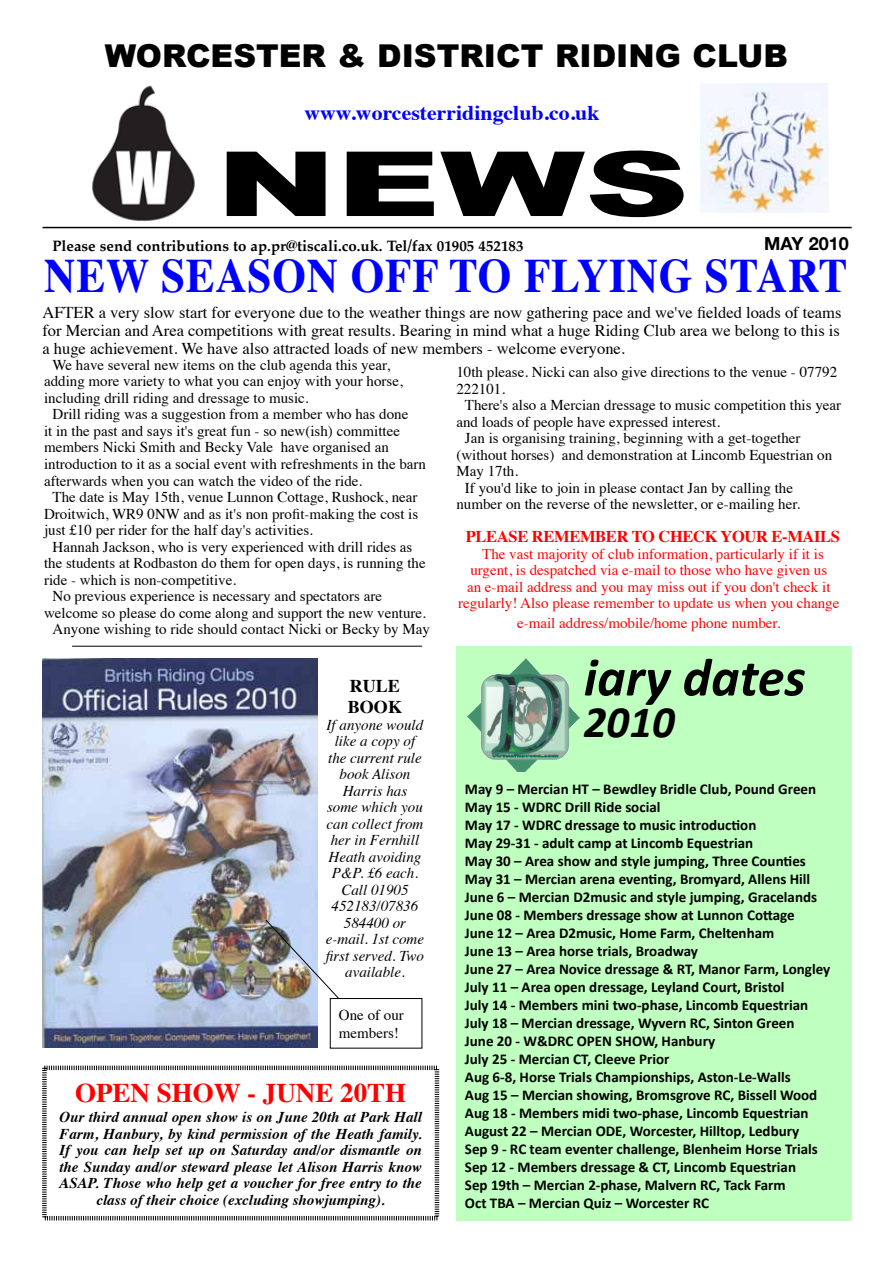
<style>
.page{position:relative;width:893px;height:1263px;background:#fff}
.page>*{position:absolute;margin:0;border:0;box-sizing:border-box;transform-origin:0 0}
.t1{font:900 90px "Arial";color:#000;scale:1.61 1}
.t2{font:italic 700 54px "Calibri";color:#000}
.t3{font:700 48px "Times";letter-spacing:.02em;color:#00f;scale:.9 1}
.t4{font:italic 700 45px "Calibri";color:#000}
.t5{font:900 31.5px "Arial";color:#000}
.t6{font:700 27px "Times";color:#f00}
.t7{font:700 21px "Times";color:#00f;scale:1.04 1}
.t8{font:700 18px/21px "Times";color:#000}
.t9{font:700 18px "Helvetica Neue";color:#000}
.t10{font:16.5px/18px "Times";color:#000;text-align:justify}
.t11{font:700 16.5px "Times";letter-spacing:-.02em;color:#f00}
.t12{font:15px/18px "Times";color:#000}
.t13{font:700 15px/18px "Calibri";color:#000}
.t14{font:italic 700 15px/16.5px "Times";color:#000;text-align:center}
.t15{font:15px/16.5px "Times";color:#f00;text-align:center}
.t16{font:italic 15px/16.5px "Times";color:#000;text-align:center}
.t17{font:700 15px "Palatino";color:#000}
</style>
<div class="page">
<hr style="left:43px;top:227px;width:809px;height:1px;background:#000">
<img style="left:700px;top:83px;width:129px;height:130px">
<img style="left:92px;top:85px;width:103px;height:136px">
<div style="left:456px;top:646px;width:396px;height:574px;background:#bfffbf"></div>
<img style="left:467px;top:658px;width:113px;height:114px">
<svg style="left:42px;top:1065px;width:398px;height:156px"></svg>
<img style="left:42px;top:658px;width:275px;height:389px">
<img style="left:265px;top:919px;width:74px;height:80px">
<div style="left:330px;top:998px;width:92px;height:50px;border:1px solid #000"></div>
<hr style="left:72px;top:646px;width:350px;height:1px;background:#000">
<h3 class="t5" style="left:105px;top:38px;width:685px">WORCESTER &amp; DISTRICT RIDING CLUB</h3>
<h3 class="t7" style="left:304px;top:93px;width:285px">www.worcesterridingclub.co.uk</h3>
<h1 class="t1" style="left:216px;top:134px;width:295px">NEWS</h1>
<p class="t17" style="left:52px;top:233px;width:473px">Please send contributions to ap.pr@tiscali.co.uk. Tel/fax 01905 452183</p>
<p class="t9" style="left:764px;top:233px;width:86px">MAY 2010</p>
<h3 class="t3" style="left:44px;top:230px;width:894px">NEW SEASON OFF TO FLYING START</h3>
<p class="t10" style="left:42px;top:302px;width:800px">AFTER a very slow start for everyone due to the weather things are now gathering pace and we've fielded loads of teams for Mercian and Area competitions with great results. Bearing in mind what a huge Riding Club area we belong to this is a huge achievement. We have also attracted loads of new members - welcome everyone.</p>
<p class="t12" style="left:53px;top:355px;width:339px">We have several new items on the club agenda this year,</p>
<p class="t12" style="left:44px;top:371px;width:360px">adding more variety to what you can enjoy with your horse,</p>
<p class="t12" style="left:44px;top:388px;width:266px">including drill riding and dressage to music.</p>
<p class="t12" style="left:53px;top:404px;width:357px">Drill riding was a suggestion from a member who has done</p>
<p class="t12" style="left:44px;top:421px;width:357px">it in the past and says it's great fun - so new(ish) committee</p>
<p class="t12" style="left:44px;top:437px;width:346px">members Nicki Smith and Becky Vale have organised an</p>
<p class="t12" style="left:44px;top:454px;width:384px">introduction to it as a social event with refreshments in the barn</p>
<p class="t12" style="left:44px;top:470px;width:320px">afterwards when you can watch the video of the ride.</p>
<p class="t12" style="left:53px;top:487px;width:366px">The date is May 15th, venue Lunnon Cottage, Rushock, near</p>
<p class="t12" style="left:44px;top:503px;width:376px">Droitwich, WR9 0NW and as it's non profit-making the cost is</p>
<p class="t12" style="left:44px;top:520px;width:270px">just £10 per rider for the half day's activities.</p>
<p class="t12" style="left:53px;top:536px;width:361px">Hannah Jackson, who is very experienced with drill rides as</p>
<p class="t12" style="left:44px;top:553px;width:383px">the students at Rodbaston do them for open days, is running the</p>
<p class="t12" style="left:44px;top:569px;width:194px">ride - which is non-competitive.</p>
<p class="t12" style="left:53px;top:586px;width:331px">No previous experience is necessary and spectators are</p>
<p class="t12" style="left:44px;top:602px;width:384px">welcome so please do come along and support the new venture.</p>
<p class="t12" style="left:53px;top:619px;width:379px">Anyone wishing to ride should contact Nicki or Becky by May</p>
<p class="t12" style="left:456px;top:362px;width:382px">10th please. Nicki can also give directions to the venue - 07792</p>
<p class="t12" style="left:456px;top:378px;width:50px">222101.</p>
<p class="t12" style="left:465px;top:395px;width:378px">There's also a Mercian dressage to music competition this year</p>
<p class="t12" style="left:456px;top:411px;width:265px">and loads of people have expressed interest.</p>
<p class="t12" style="left:465px;top:428px;width:337px">Jan is organising training, beginning with a get-together</p>
<p class="t12" style="left:456px;top:444px;width:377px">(without horses) and demonstration at Lincomb Equestrian on</p>
<p class="t12" style="left:456px;top:461px;width:63px">May 17th.</p>
<p class="t12" style="left:465px;top:477px;width:330px">If you'd like to join in please contact Jan by calling the</p>
<p class="t12" style="left:456px;top:494px;width:345px">number on the reverse of the newsletter, or e-mailing her.</p>
<p class="t11" style="left:466px;top:521px;width:376px">PLEASE REMEMBER TO CHECK YOUR E-MAILS</p>
<p class="t15" style="left:458px;top:544px;width:383px">The vast majority of club information, particularly if it is urgent, is despatched via e-mail to those who have given us<br>an e-mail address and you may miss out if you don't check it regularly! Also please remember to update us when you change</p>
<p class="t15" style="left:517px;top:613px;width:265px">e-mail address/mobile/home phone number.</p>
<p class="t8" style="left:348px;top:674px;width:56px">RULE<br>BOOK</p>
<p class="t16" style="left:326px;top:716px;width:100px">If anyone would like a copy of the current rule book Alison<br>Harris has some which you can collect from her in Fernhill<br>Heath avoiding<br>P&amp;P. £6 each.<br>Call 01905<br>452183/07836<br>584400 or e-mail. 1st come first served. Two available.</p>
<p class="t12" style="left:339px;top:1005px;width:66px">One of our members!</p>
<h3 class="t6" style="left:75px;top:1066px;width:333px">OPEN SHOW - JUNE 20TH</h3>
<p class="t14" style="left:59px;top:1108px;width:364px">Our third annual open show is on June 20th at Park Hall Farm, Hanbury, by kind permission of the Heath family.<br>If you can help set up on Saturday and/or dismantle on the Sunday and/or steward please let Alison Harris know ASAP. Those who help get a voucher for free entry to the class of their choice (excluding showjumping).</p>
<h2 class="t2" style="left:584px;top:644px;width:223px">iary dates</h2>
<h3 class="t4" style="left:584px;top:694px;width:93px">2010</h3>
<p class="t13" style="left:465px;top:780px;width:367px">May 9 – Mercian HT – Bewdley Bridle Club, Pound Green May 15 - WDRC Drill Ride social<br>May 17 - WDRC dressage to music introduction<br>May 29-31 - adult camp at Lincomb Equestrian<br>May 30 – Area show and style jumping, Three Counties May 31 – Mercian arena eventing, Bromyard, Allens Hill June 6 – Mercian D2music and style jumping, Gracelands June 08 - Members dressage show at Lunnon Cottage<br>June 12 – Area D2music, Home Farm, Cheltenham<br>June 13 – Area horse trials, Broadway<br>June 27 – Area Novice dressage &amp; RT, Manor Farm, Longley July 11 – Area open dressage, Leyland Court, Bristol<br>July 14 - Members mini two-phase, Lincomb Equestrian July 18 – Mercian dressage, Wyvern RC, Sinton Green<br>June 20 - W&amp;DRC OPEN SHOW, Hanbury<br>July 25 - Mercian CT, Cleeve Prior<br>Aug 6-8, Horse Trials Championships, Aston-Le-Walls<br>Aug 15 – Mercian showing, Bromsgrove RC, Bissell Wood Aug 18 - Members midi two-phase, Lincomb Equestrian August 22 – Mercian ODE, Worcester, Hilltop, Ledbury<br>Sep 9 - RC team eventer challenge, Blenheim Horse Trials Sep 12 - Members dressage &amp; CT, Lincomb Equestrian<br>Sep 19th – Mercian 2-phase, Malvern RC, Tack Farm<br>Oct TBA – Mercian Quiz – Worcester RC</p>
</div>
